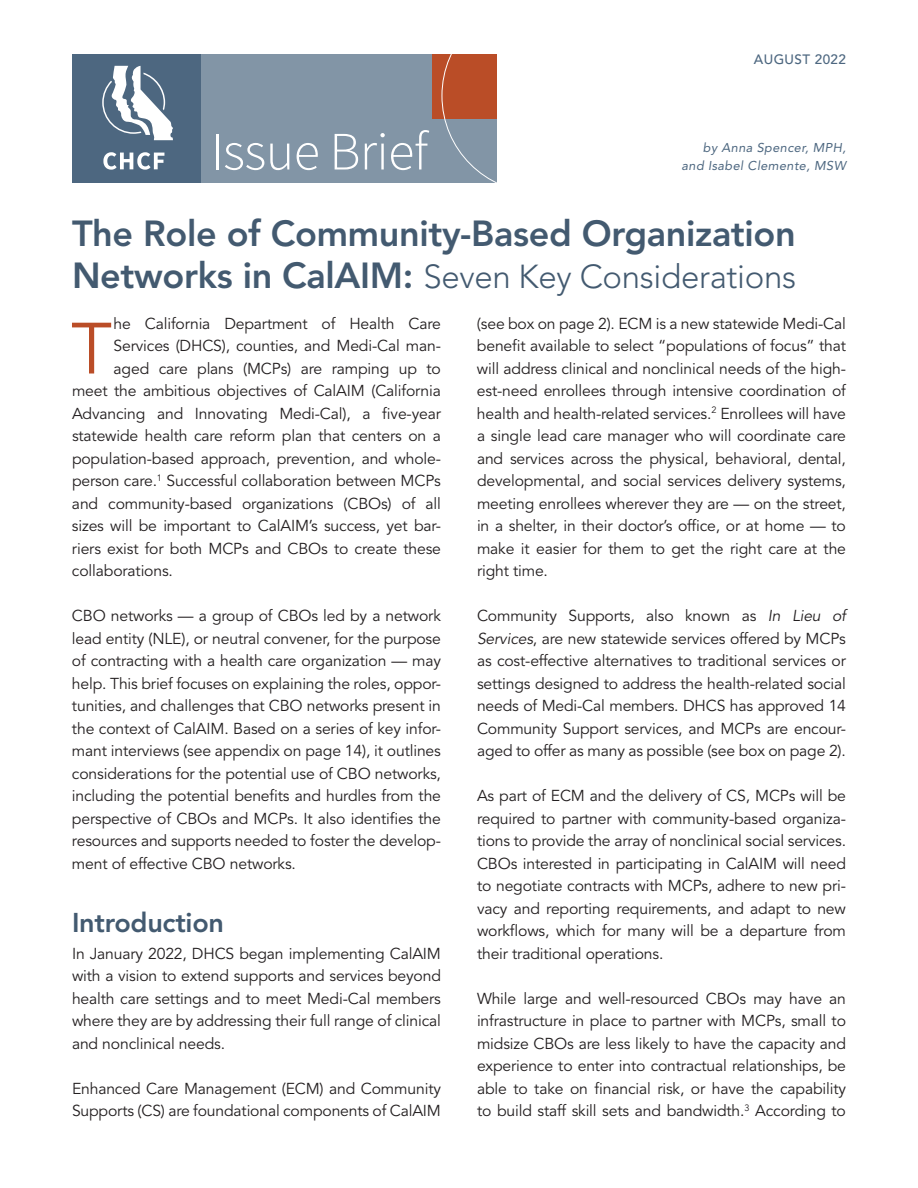
<style>
.page{position:relative;width:918px;height:1188px;background:#fff}
.page>*{position:absolute;margin:0;border:0;box-sizing:border-box;transform-origin:0 0}
.t1{font:71.7px "Avenir LT Std";color:#ba4d27}
.t2{font:300 54px "Source Sans Pro";letter-spacing:-.01em;color:#fff}
.t3{font:800 36px "Avenir LT Std";letter-spacing:-.01em;color:#435a70}
.t4{font:300 33px "Avenir LT Std";letter-spacing:-.01em;color:#435a70}
.t5{font:800 27px "Avenir LT Std";letter-spacing:-.01em;color:#435a70}
.t6{font:15.75px/22.5px "Avenir LT Std";letter-spacing:-.01em;color:#231f20;text-align:justify}
.t7{font:500 13.5px "Avenir LT Std";letter-spacing:.03em;color:#4d6780}
.t8{font:italic 12.75px/18px "Avenir LT Std";letter-spacing:.03em;color:#4d6780;text-align:right}
.s1{font-weight:800;font-size:36px}
.s2{font-style:italic}
</style>
<div class="page">
<div style="left:201px;top:54px;width:295px;height:129px;background:#8295a6"></div>
<div style="left:72px;top:54px;width:129px;height:129px;background:#4d6780"></div>
<svg style="left:102px;top:66px;width:71px;height:74px"></svg>
<svg style="left:103px;top:152px;width:61px;height:18px"></svg>
<div style="left:432px;top:54px;width:64px;height:64px;background:#ba4d27"></div>
<svg style="left:442px;top:54px;width:55px;height:129px"></svg>
<h2 class="t2" style="left:211px;top:119px;width:218px">Issue Brief</h2>
<p class="t7" style="left:754px;top:52px;width:94px">AUGUST 2022</p>
<p class="t8" style="left:682px;top:138px;width:166px">by Anna Spencer, MPH, and Isabel Clemente, MSW</p>
<h3 class="t3" style="left:72px;top:212px;width:725px">The Role of Community-Based Organization</h3>
<h3 class="t4" style="left:72px;top:257px;width:726px"><span class="s1">Networks in CalAIM:</span> Seven Key Considerations</h3>
<h1 class="t1" style="left:71px;top:308px;width:43px">T</h1>
<p class="t6" style="left:114px;top:312px;width:329px">he California Department of Health Care</p>
<p class="t6" style="left:477px;top:312px;width:371px">(see box on page 2). ECM is a new statewide Medi-Cal benefit available to select “populations of focus” that will address clinical and nonclinical needs of the high&shy;est-need enrollees through intensive coordination of health and health-related services.<sup>2</sup> Enrollees will have a single lead care manager who will coordinate care and services across the physical, behavioral, dental, developmental, and social services delivery systems, meeting enrollees wherever they are — on the street, in a shelter, in their doctor’s office, or at home — to make it easier for them to get the right care at the right time.</p>
<p class="t6" style="left:477px;top:605px;width:371px">Community Supports, also known as <span class="s2">In Lieu of Services</span>, are new statewide services offered by MCPs as cost-effective alternatives to traditional services or settings designed to address the health-related social needs of Medi-Cal members. DHCS has approved 14<br>Community Support services, and MCPs are encour&shy;aged to offer as many as possible (see box on page 2).</p>
<p class="t6" style="left:477px;top:785px;width:371px">As part of ECM and the delivery of CS, MCPs will be required to partner with community-based organiza&shy;tions to provide the array of nonclinical social services.<br>CBOs interested in participating in CalAIM will need to negotiate contracts with MCPs, adhere to new pri&shy;vacy and reporting requirements, and adapt to new workflows, which for many will be a departure from their traditional operations.</p>
<p class="t6" style="left:477px;top:987px;width:371px">While large and well-resourced CBOs may have an infrastructure in place to partner with MCPs, small to midsize CBOs are less likely to have the capacity and experience to enter into contractual relationships, be able to take on financial risk, or have the capability to build staff skill sets and bandwidth.<sup>3</sup> According to</p>
<p class="t6" style="left:114px;top:335px;width:329px">Services (DHCS), counties, and Medi-Cal man-</p>
<p class="t6" style="left:114px;top:357px;width:329px">aged care plans (MCPs) are ramping up to</p>
<p class="t6" style="left:72px;top:380px;width:370px">meet the ambitious objectives of CalAIM (California</p>
<p class="t6" style="left:72px;top:402px;width:371px">Advancing and Innovating Medi-Cal), a five-year</p>
<p class="t6" style="left:72px;top:425px;width:371px">statewide health care reform plan that centers on a</p>
<p class="t6" style="left:72px;top:447px;width:371px">population-based approach, prevention, and whole-</p>
<p class="t6" style="left:72px;top:470px;width:371px">person care.<sup>1</sup> Successful collaboration between MCPs</p>
<p class="t6" style="left:72px;top:492px;width:371px">and community-based organizations (CBOs) of all</p>
<p class="t6" style="left:72px;top:515px;width:371px">sizes will be important to CalAIM’s success, yet bar-</p>
<p class="t6" style="left:72px;top:537px;width:370px">riers exist for both MCPs and CBOs to create these</p>
<p class="t6" style="left:72px;top:560px;width:103px">collaborations.</p>
<p class="t6" style="left:72px;top:605px;width:371px">CBO networks — a group of CBOs led by a network lead entity (NLE), or neutral convener, for the purpose of contracting with a health care organization — may help. This brief focuses on explaining the roles, oppor&shy;tunities, and challenges that CBO networks present in the context of CalAIM. Based on a series of key infor&shy;mant interviews (see appendix on page 14), it outlines considerations for the potential use of CBO networks, including the potential benefits and hurdles from the perspective of CBOs and MCPs. It also identifies the resources and supports needed to foster the develop&shy;ment of effective CBO networks.</p>
<h3 class="t5" style="left:72px;top:906px;width:154px">Introduction</h3>
<p class="t6" style="left:72px;top:942px;width:371px">In January 2022, DHCS began implementing CalAIM with a vision to extend supports and services beyond health care settings and to meet Medi-Cal members where they are by addressing their full range of clinical and nonclinical needs.</p>
<p class="t6" style="left:72px;top:1077px;width:371px">Enhanced Care Management (ECM) and Community<br>Supports (CS) are foundational components of CalAIM</p>
</div>
